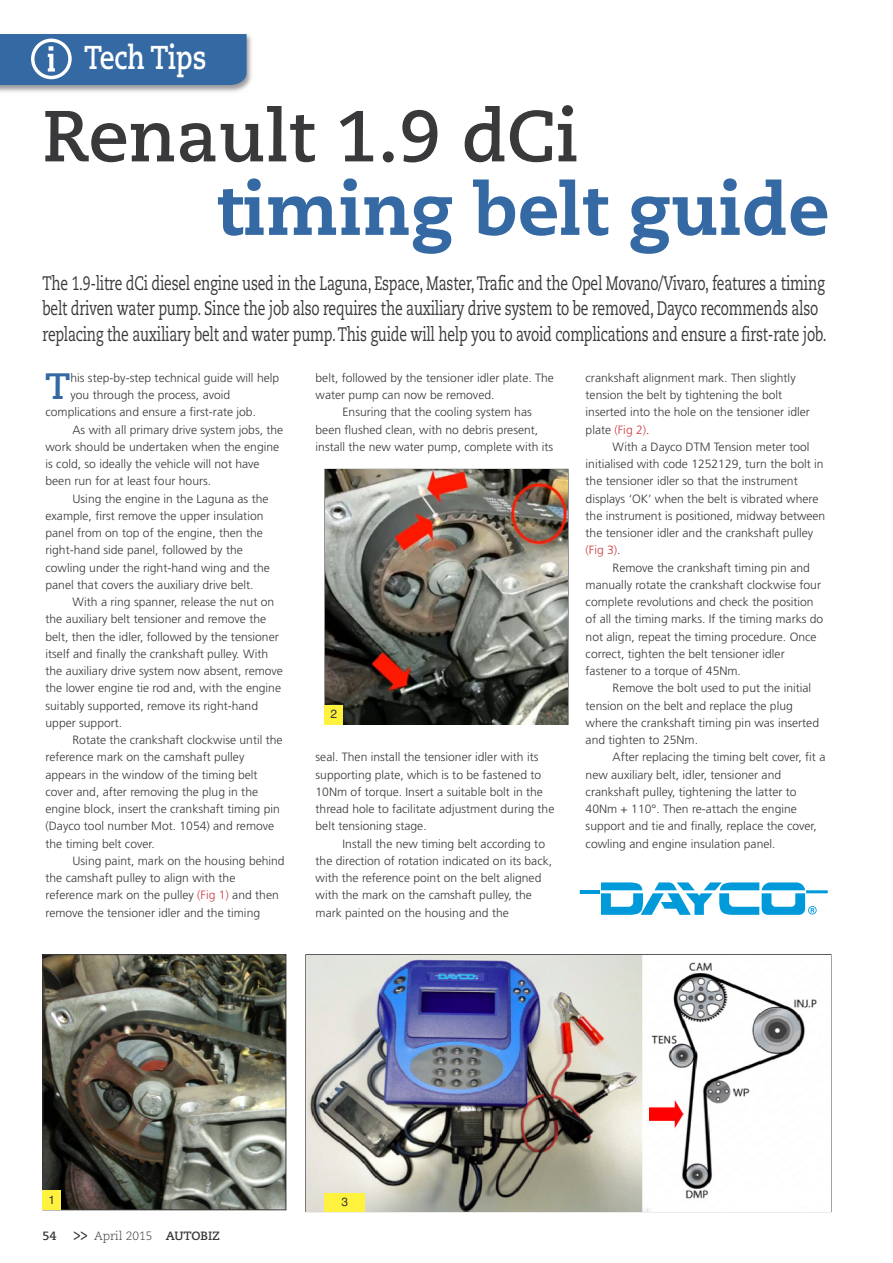
<style>
.page{position:relative;width:893px;height:1263px;background:#fff}
.page>*{position:absolute;margin:0;border:0;box-sizing:border-box;transform-origin:0 0}
.t1{font:800 72px "Caecilia";color:#3469a3}
.t2{font:700 72px "Caecilia";color:#39383a}
.t3{font:700 36.6px "Caecilia";color:#3469a3}
.t4{font:700 33px "Caecilia";letter-spacing:-.01em;color:#fff;scale:.8 1}
.t5{font:19.5px/25.5px "Caecilia";letter-spacing:-.015em;color:#39383a;scale:.71 1}
.t6{font:300 12px/17.2px "Frutiger";color:#39383a}
.t7{font:700 12px "Caecilia";color:#39383a}
.t8{font:12px "Helvetica";color:#39383a}
.s1{color:#cc3a3e}
.s2{font-size:16.8px}
.s3{font-weight:300}
</style>
<div class="page">
<img style="left:0;top:35px;width:252px;height:57px">
<div style="left:0;top:34px;width:247px;height:51px;background:#3469a3"></div>
<img style="left:306px;top:955px;width:511px;height:256px">
<div style="left:325px;top:1194px;width:40px;height:18px;background:#fff23e"></div>
<hr style="left:580px;top:890px;width:20px;height:3px;background:#009ada">
<svg style="left:601px;top:882px;width:227px;height:33px"></svg>
<img style="left:325px;top:470px;width:243px;height:254px">
<div style="left:325px;top:705px;width:18px;height:20px;background:#fff23e"></div>
<img style="left:45px;top:956px;width:239px;height:252px">
<div style="left:43px;top:954px;width:243px;height:256px;border:1px solid #39383a"></div>
<div style="left:43px;top:1190px;width:18px;height:20px;background:#fff23e"></div>
<h3 class="t4" style="left:84px;top:44px;width:154px">Tech Tips</h3>
<h1 class="t2" style="left:43px;top:106px;width:537px">Renault 1.9 dCi</h1>
<h1 class="t1" style="left:216px;top:179px;width:615px">timing belt guide</h1>
<p class="t5" style="left:43px;top:272px;width:1106px">The 1.9-litre dCi diesel engine used in the Laguna, Espace, Master,Trafic and the Opel Movano/Vivaro, features a timing belt driven water pump. Since the job also requires the auxiliary drive system to be removed, Dayco recommends also replacing the auxiliary belt and water pump.This guide will help you to avoid complications and ensure a first-rate job.</p>
<h2 class="t3" style="left:45px;top:371px;width:27px">T</h2>
<p class="t6" style="left:70px;top:370px;width:210px">his step-by-step technical guide will help</p>
<p class="t6" style="left:70px;top:387px;width:161px">you through the process, avoid</p>
<p class="t6" style="left:46px;top:404px;width:212px">complications and ensure a first-rate job.</p>
<p class="t6" style="left:73px;top:422px;width:212px">As with all primary drive system jobs, the</p>
<p class="t6" style="left:46px;top:439px;width:235px">work should be undertaken when the engine</p>
<p class="t6" style="left:46px;top:456px;width:216px">is cold, so ideally the vehicle will not have</p>
<p class="t6" style="left:46px;top:473px;width:167px">been run for at least four hours.</p>
<p class="t6" style="left:73px;top:491px;width:198px">Using the engine in the Laguna as the</p>
<p class="t6" style="left:46px;top:508px;width:219px">example, first remove the upper insulation</p>
<p class="t6" style="left:46px;top:525px;width:219px">panel from on top of the engine, then the</p>
<p class="t6" style="left:46px;top:542px;width:199px">right-hand side panel, followed by the</p>
<p class="t6" style="left:46px;top:560px;width:226px">cowling under the right-hand wing and the</p>
<p class="t6" style="left:46px;top:577px;width:210px">panel that covers the auxiliary drive belt.</p>
<p class="t6" style="left:73px;top:594px;width:203px">With a ring spanner, release the nut on</p>
<p class="t6" style="left:46px;top:611px;width:222px">the auxiliary belt tensioner and remove the</p>
<p class="t6" style="left:46px;top:629px;width:235px">belt, then the idler, followed by the tensioner</p>
<p class="t6" style="left:46px;top:646px;width:224px">itself and finally the crankshaft pulley. With</p>
<p class="t6" style="left:46px;top:663px;width:239px">the auxiliary drive system now absent, remove</p>
<p class="t6" style="left:46px;top:680px;width:237px">the lower engine tie rod and, with the engine</p>
<p class="t6" style="left:46px;top:698px;width:214px">suitably supported, remove its right-hand</p>
<p class="t6" style="left:46px;top:715px;width:78px">upper support.</p>
<p class="t6" style="left:73px;top:732px;width:212px">Rotate the crankshaft clockwise until the</p>
<p class="t6" style="left:46px;top:749px;width:200px">reference mark on the camshaft pulley</p>
<p class="t6" style="left:46px;top:767px;width:214px">appears in the window of the timing belt</p>
<p class="t6" style="left:46px;top:784px;width:214px">cover and, after removing the plug in the</p>
<p class="t6" style="left:46px;top:801px;width:236px">engine block, insert the crankshaft timing pin</p>
<p class="t6" style="left:46px;top:818px;width:230px">(Dayco tool number Mot. 1054) and remove</p>
<p class="t6" style="left:46px;top:836px;width:111px">the timing belt cover.</p>
<p class="t6" style="left:73px;top:853px;width:214px">Using paint, mark on the housing behind</p>
<p class="t6" style="left:46px;top:870px;width:191px">the camshaft pulley to align with the</p>
<p class="t6" style="left:46px;top:887px;width:235px">reference mark on the pulley <span class="s1">(Fig 1)</span> and then</p>
<p class="t6" style="left:46px;top:905px;width:216px">remove the tensioner idler and the timing</p>
<p class="t6" style="left:316px;top:370px;width:240px">belt, followed by the tensioner idler plate. The</p>
<p class="t6" style="left:316px;top:387px;width:180px">water pump can now be removed.</p>
<p class="t6" style="left:343px;top:404px;width:191px">Ensuring that the cooling system has</p>
<p class="t6" style="left:316px;top:422px;width:224px">been flushed clean, with no debris present,</p>
<p class="t6" style="left:316px;top:439px;width:239px">install the new water pump, complete with its</p>
<p class="t8" style="left:330px;top:707px;width:8px">2</p>
<p class="t6" style="left:316px;top:749px;width:240px">seal. Then install the tensioner idler with its supporting plate, which is to be fastened to 10Nm of torque. Insert a suitable bolt in the thread hole to facilitate adjustment during the belt tensioning stage.</p>
<p class="t6" style="left:316px;top:836px;width:238px;text-indent:27px">Install the new timing belt according to the direction of rotation indicated on its back, with the reference point on the belt aligned with the mark on the camshaft pulley, the mark painted on the housing and the</p>
<p class="t6" style="left:586px;top:370px;width:226px">crankshaft alignment mark. Then slightly tension the belt by tightening the bolt inserted into the hole on the tensioner idler plate <span class="s1">(Fig 2)</span>.</p>
<p class="t6" style="left:586px;top:439px;width:241px;text-indent:27px">With a Dayco DTM Tension meter tool initialised with code 1252129, turn the bolt in the tensioner idler so that the instrument displays ‘OK’ when the belt is vibrated where the instrument is positioned, midway between the tensioner idler and the crankshaft pulley <span class="s1">(Fig 3)</span>.</p>
<p class="t6" style="left:586px;top:560px;width:239px;text-indent:27px">Remove the crankshaft timing pin and manually rotate the crankshaft clockwise four complete revolutions and check the position of all the timing marks. If the timing marks do not align, repeat the timing procedure. Once correct, tighten the belt tensioner idler fastener to a torque of 45Nm.</p>
<p class="t6" style="left:586px;top:680px;width:235px;text-indent:27px">Remove the bolt used to put the initial tension on the belt and replace the plug where the crankshaft timing pin was inserted and tighten to 25Nm.</p>
<p class="t6" style="left:586px;top:749px;width:241px;text-indent:27px">After replacing the timing belt cover, fit a new auxiliary belt, idler, tensioner and crankshaft pulley, tightening the latter to 40Nm + 110°. Then re-attach the engine support and tie and finally, replace the cover, cowling and engine insulation panel.</p>
<p class="t8" style="left:48px;top:1192px;width:8px">1</p>
<p class="t7" style="left:43px;top:1231px;width:179px">54 <span class="s2">&gt;&gt;</span> <span class="s3">April 2015</span> AUTOBIZ</p>
<p class="t8" style="left:341px;top:1195px;width:8px">3</p>
</div>
